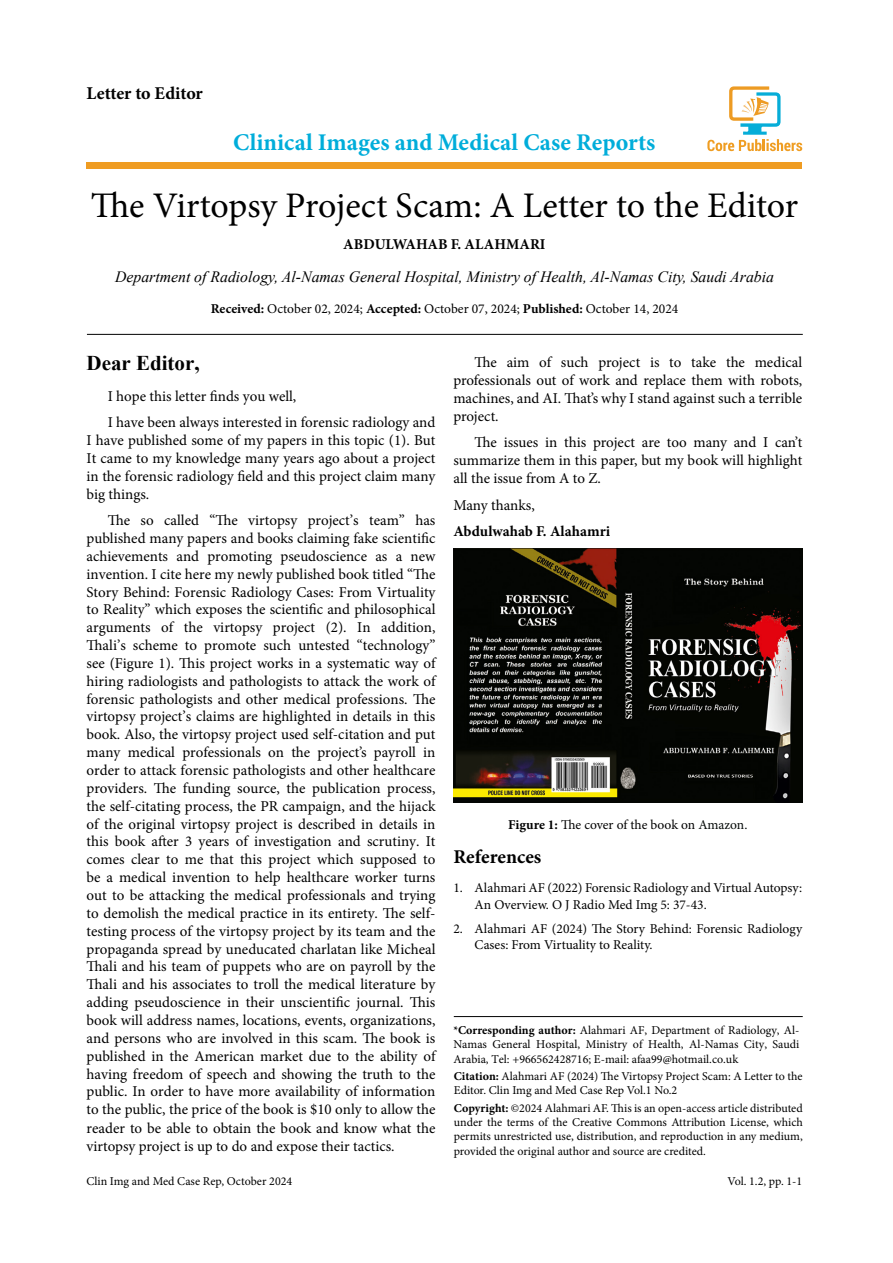
<style>
.page{position:relative;width:893px;height:1263px;background:#fff}
.page>*{position:absolute;margin:0;border:0;box-sizing:border-box;transform-origin:0 0}
.t1{font:36px "Minion Pro";color:#000}
.t2{font:700 24px "Minion Pro";color:#00adda}
.t3{font:700 21px "Times New Roman";color:#000}
.t4{font:700 19.5px "Minion Pro";color:#000}
.t5{font:700 18px "Minion Pro";letter-spacing:-.005em;color:#000}
.t6{font:italic 15.75px "Times New Roman";color:#000}
.t7{font:15px/17.9px "Minion Pro";color:#000;text-align:justify}
.t8{font:700 15px "Minion Pro";color:#000}
.t9{font:13.5px/16.2px "Minion Pro";color:#000}
.t10{font:12px/14.4px "Minion Pro";color:#000;text-align:justify}
.s1{font-weight:700}
.s2{color:#050a08}
</style>
<div class="page">
<svg style="left:707px;top:86px;width:95px;height:65px"></svg>
<div style="left:86px;top:162px;width:716px;height:7px;background:#ef9c22"></div>
<hr style="left:87px;top:334px;width:716px;height:1px;background:#000">
<hr style="left:454px;top:1016px;width:349px;height:1px;background:#000">
<img style="left:453px;top:548px;width:349px;height:255px">
<p class="t5" style="left:86px;top:81px;width:118px">Letter to Editor</p>
<h2 class="t2" style="left:233px;top:126px;width:424px">Clinical Images and Medical Case Reports</h2>
<h1 class="t1" style="left:91px;top:182px;width:709px">The Virtopsy Project Scam: A Letter to the Editor</h1>
<p class="t8" style="left:343px;top:234px;width:204px">ABDULWAHAB F. ALAHMARI</p>
<p class="t6" style="left:115px;top:266px;width:660px">Department of Radiology, Al-Namas General Hospital, Ministry of Health, Al-Namas City, Saudi Arabia</p>
<p class="t9" style="left:211px;top:300px;width:469px"><span class="s1">Received:</span> October 02, 2024; <span class="s1">Accepted:</span> October 07, 2024; <span class="s1">Published:</span> October 14, 2024</p>
<h3 class="t3" style="left:87px;top:348px;width:115px">Dear Editor,</h3>
<p class="t7" style="left:108px;top:383px;width:329px;line-height:26.4px">I hope this letter finds you well,<br>I have been always interested in forensic radiology and</p>
<p class="t7" style="left:87px;top:432px;width:350px">I have published some of my papers in this topic (1). But It came to my knowledge many years ago about a project in the forensic radiology field and this project claim many big things.</p>
<p class="t7" style="left:87px;top:511px;width:350px;text-indent:21px">The so called “The virtopsy project’s team” has published many papers and books claiming fake scientific achievements and promoting pseudoscience as a new invention. I cite here my newly published book titled “The Story Behind: Forensic Radiology Cases: From Virtuality to Reality” which exposes the scientific and philosophical arguments of the virtopsy project (2). In addition, Thali’s scheme to promote such untested “technology” see (Figure 1). This project works in a systematic way of hiring radiologists and pathologists to attack the work of forensic pathologists and other medical professions. The virtopsy project’s claims are highlighted in details in this book. Also, the virtopsy project used self-citation and put many medical professionals on the project’s payroll in order to attack forensic pathologists and other healthcare providers. The funding source, the publication process, the self-citating process, the PR campaign, and the hijack of the original virtopsy project is described in details in this book after 3 years of investigation and scrutiny. It comes clear to me that this project which supposed to be a medical invention to help healthcare worker turns out to be attacking the medical professionals and trying to demolish the medical practice in its entirety. The self&shy;testing process of the virtopsy project by its team and the propaganda spread by uneducated charlatan like Micheal Thali and his team of puppets who are on payroll by the Thali and his associates to troll the medical literature by adding pseudoscience in their unscientific journal. This book will address names, locations, events, organizations, and persons who are involved in this scam. The book is published in the American market due to the ability of having freedom of speech and showing the truth to the public. In order to have more availability of information to the public, the price of the book is $10 only to allow the reader to be able to obtain the book and know what the virtopsy project is up to do and expose their tactics.</p>
<p class="t7" style="left:453px;top:353px;width:350px;text-indent:21px">The aim of such project is to take the medical professionals out of work and replace them with robots, machines, and AI. That’s why I stand against such a terrible project.</p>
<p class="t7" style="left:453px;top:434px;width:350px;text-indent:21px">The issues in this project are too many and I can’t summarize them in this paper, but my book will highlight all the issue from A to Z.</p>
<p class="t7" style="left:453px;top:496px;width:83px">Many thanks,</p>
<p class="t8" style="left:453px;top:521px;width:158px">Abdulwahab F. Alahamri</p>
<p class="t9" style="left:508px;top:817px;width:241px"><span class="s1">Figure 1:</span> The cover of the book on <span class="s2">Amazon.</span></p>
<h3 class="t4" style="left:453px;top:843px;width:90px">References</h3>
<p class="t9" style="left:475px;top:880px;width:329px;text-indent:-21px">1. Alahmari AF (2022) Forensic Radiology and Virtual Autopsy:<br>An Overview. O J Radio Med Img 5: 37-43.</p>
<p class="t9" style="left:475px;top:921px;width:329px;text-indent:-21px">2. Alahmari AF (2024) The Story Behind: Forensic Radiology<br>Cases: From Virtuality to Reality.</p>
<p class="t10" style="left:453px;top:1023px;width:348px"><span class="s1">*Corresponding author:</span> Alahmari AF, Department of Radiology, Al-Namas General Hospital, Ministry of Health, Al-Namas City, Saudi Arabia, Tel: +966562428716; E-mail: afaa99@hotmail.co.uk</p>
<p class="t10" style="left:454px;top:1069px;width:350px"><span class="s1">Citation:</span> Alahmari AF (2024) The Virtopsy Project Scam: A Letter to the<br>Editor. Clin Img and Med Case Rep Vol.1 No.2</p>
<p class="t10" style="left:454px;top:1101px;width:350px"><span class="s1">Copyright:</span> ©2024 Alahmari AF. This is an open-access article distributed under the terms of the Creative Commons Attribution License, which permits unrestricted use, distribution, and reproduction in any medium, provided the original author and source are credited.</p>
<p class="t10" style="left:86px;top:1174px;width:207px">Clin Img and Med Case Rep, October 2024</p>
<p class="t10" style="left:727px;top:1174px;width:76px">Vol. 1.2, pp. 1-1</p>
</div>
